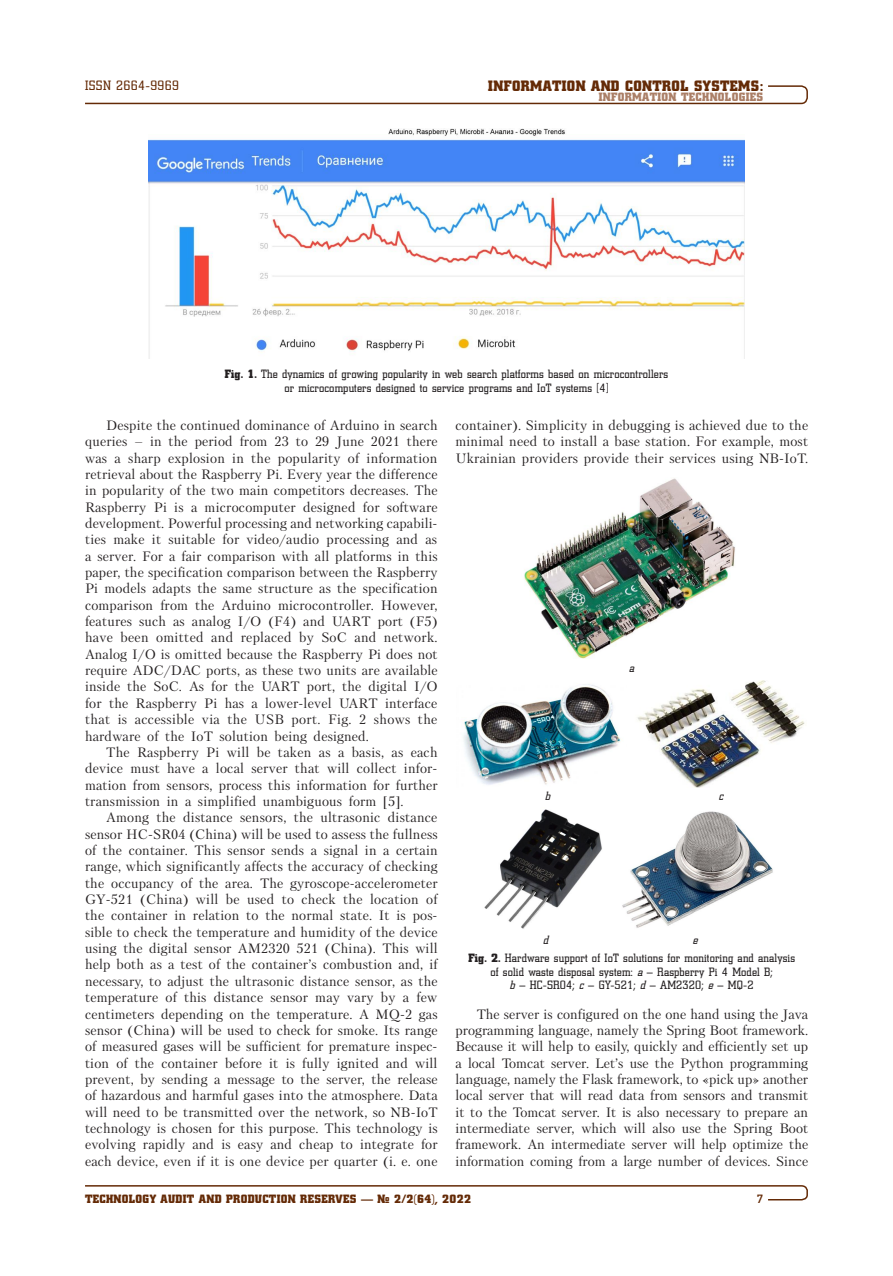
<style>
.page{position:relative;width:893px;height:1276px;background:#fff}
.page>*{position:absolute;margin:0;border:0;box-sizing:border-box;transform-origin:0 0}
.t1{font:15px "Coliseum Black C";letter-spacing:.025em;color:#642a06}
.Отсуп_англ{font:13.5px/16.4px "Petersburg C";letter-spacing:.01em;color:#231f20;text-align:justify}
.t2{font:13.5px "Coliseum C";letter-spacing:.03em;color:#642a06}
.Подпись_рисунка{font:12px/13.5px "Coliseum C";letter-spacing:.015em;color:#231f20;text-align:center}
.t3{font:12px "Coliseum Black C";letter-spacing:.025em;color:#642a06}
.t4{font:12px "Coliseum Black C";letter-spacing:.025em;color:#ab7f67}
.t5{font:italic 12px "Coliseum C";color:#231f20}
.t6{font:700 12px "Coliseum C";color:#642a06}
.s1{font-family:"Coliseum Black C"}
.s2{font-style:italic}
</style>
<div class="page">
<svg style="left:85px;top:1185px;width:723px;height:16px"></svg>
<svg style="left:85px;top:85px;width:723px;height:20px"></svg>
<img style="left:524px;top:478px;width:211px;height:180px">
<img style="left:463px;top:684px;width:158px;height:101px">
<img style="left:637px;top:680px;width:168px;height:108px">
<img style="left:484px;top:809px;width:118px;height:120px">
<img style="left:622px;top:811px;width:151px;height:117px">
<img style="left:149px;top:128px;width:595px;height:230px">
<p class="t2" style="left:85px;top:78px;width:96px">ISSN 2664-9969</p>
<p class="t1" style="left:488px;top:77px;width:276px">INFORMATION AND CONTROL SYSTEMS:</p>
<p class="t4" style="left:599px;top:90px;width:166px">INFORMATION TECHNOLOGIES</p>
<p class="Подпись_рисунка" style="left:225px;top:367px;width:445px"><span class="s1">Fig. 1.</span> The dynamics of growing popularity in web search platforms based on microcontrollers or microcomputers designed to service programs and IoT systems [4]</p>
<p class="Отсуп_англ" style="left:85px;top:417px;width:354px;text-indent:21px">Despite the continued dominance of Arduino in search queries – in the period from 23 to 29 June 2021 there was a sharp explosion in the popularity of information retrieval about the Raspberry Pi. Every year the difference in popularity of the two main competitors decreases. The Raspberry Pi is a microcomputer designed for software development. Powerful processing and networking capabili&shy;ties make it suitable for video/audio processing and as a server. For a fair comparison with all platforms in this paper, the specification comparison between the Raspberry Pi models adapts the same structure as the specification comparison from the Arduino microcontroller. However, features such as analog I/O (F4) and UART port (F5) have been omitted and replaced by SoC and network.<br>Analog I/O is omitted because the Raspberry Pi does not require ADC/DAC ports, as these two units are available inside the SoC. As for the UART port, the digital I/O for the Raspberry Pi has a lower-level UART interface that is accessible via the USB port. Fig. 2 shows the hardware of the IoT solution being designed.</p>
<p class="Отсуп_англ" style="left:85px;top:744px;width:354px;text-indent:21px">The Raspberry Pi will be taken as a basis, as each device must have a local server that will collect infor&shy;mation from sensors, process this information for further transmission in a simplified unambiguous form [5].</p>
<p class="Отсуп_англ" style="left:85px;top:809px;width:354px;text-indent:21px">Among the distance sensors, the ultrasonic distance sensor HC-SR04 (China) will be used to assess the fullness of the container. This sensor sends a signal in a certain range, which significantly affects the accuracy of checking the occupancy of the area. The gyroscope-accelerometer GY-521 (China) will be used to check the location of the container in relation to the normal state. It is pos&shy;sible to check the temperature and humidity of the device using the digital sensor AM2320 521 (China). This will help both as a test of the container’s combustion and, if necessary, to adjust the ultrasonic distance sensor, as the temperature of this distance sensor may vary by a few centimeters depending on the temperature. A MQ-2 gas sensor (China) will be used to check for smoke. Its range of measured gases will be sufficient for premature inspec&shy;tion of the container before it is fully ignited and will prevent, by sending a message to the server, the release of hazardous and harmful gases into the atmosphere. Data will need to be transmitted over the network, so NB-IoT technology is chosen for this purpose. This technology is evolving rapidly and is easy and cheap to integrate for each device, even if it is one device per quarter (i. e. one</p>
<p class="Отсуп_англ" style="left:455px;top:417px;width:354px">container). Simplicity in debugging is achieved due to the minimal need to install a base station. For example, most Ukrainian providers provide their services using NB-IoT.</p>
<p class="t5" style="left:629px;top:661px;width:7px">а</p>
<p class="t5" style="left:545px;top:789px;width:7px">b</p>
<p class="t5" style="left:719px;top:789px;width:6px">c</p>
<p class="t5" style="left:543px;top:933px;width:7px">d</p>
<p class="Подпись_рисунка" style="left:468px;top:931px;width:328px;line-height:17.7px;text-align:left;text-indent:224px"><span class="s2">e<br></span><span class="s1">Fig. 2.</span> Hardware support of IoT solutions for monitoring and analysis</p>
<p class="Подпись_рисунка" style="left:490px;top:964px;width:284px">of solid waste disposal system: <span class="s2">a</span> – Raspberry Pi 4 Model B; <span class="s2">b</span> – HC-SR04; <span class="s2">c</span> – GY-521; <span class="s2">d</span> – AM2320; <span class="s2">e</span> – MQ-2</p>
<p class="Отсуп_англ" style="left:455px;top:1005px;width:354px;text-indent:21px">The server is configured on the one hand using the Java programming language, namely the Spring Boot framework.<br>Because it will help to easily, quickly and efficiently set up a local Tomcat server. Let’s use the Python programming language, namely the Flask framework, to «pick up» another local server that will read data from sensors and transmit it to the Tomcat server. It is also necessary to prepare an intermediate server, which will also use the Spring Boot framework. An intermediate server will help optimize the information coming from a large number of devices. Since</p>
<p class="t3" style="left:85px;top:1191px;width:387px">TECHNOLOGY AUDIT AND PRODUCTION RESERVES — № 2/2(64), 2022</p>
<p class="t6" style="left:757px;top:1191px;width:8px">7</p>
</div>
